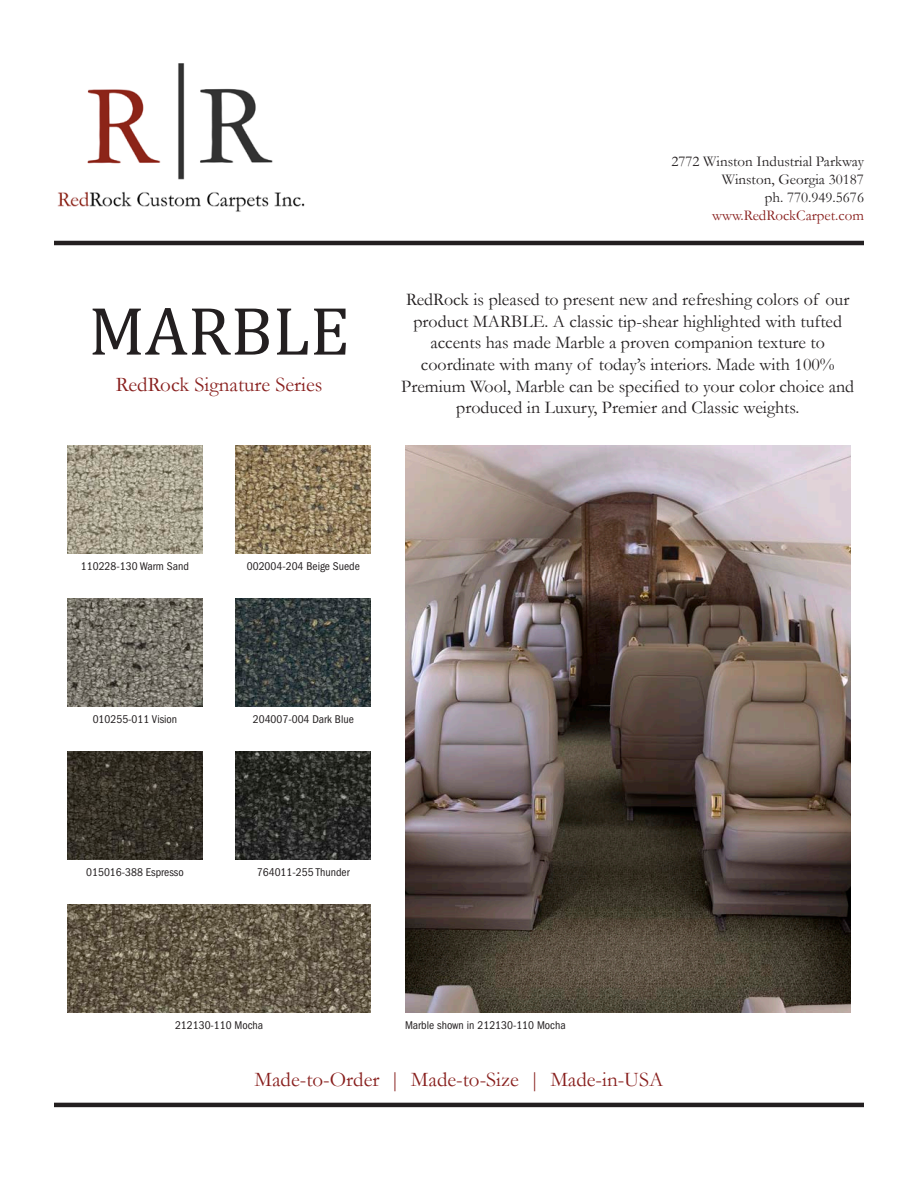
<style>
.page{position:relative;width:918px;height:1188px;background:#fff}
.page>*{position:absolute;margin:0;border:0;box-sizing:border-box;transform-origin:0 0}
.t1{font:69px "Cambria";color:#231f20}
.t2{font:21px "Garamond";color:#881f1d}
.t3{font:18px/21.6px "Garamond";color:#231f20;text-align:center}
.t4{font:15px/18px "Garamond";color:#231f20;text-align:right}
.t5{font:15px "Garamond";color:#881f1d}
.t6{font:condensed 11.55px "ITC Franklin Gothic Std";color:#231f20}
</style>
<div class="page">
<img style="left:57px;top:63px;width:248px;height:149px">
<hr style="left:54px;top:241px;width:810px;height:4px;background:#231f20">
<hr style="left:54px;top:1103px;width:810px;height:4px;background:#231f20">
<img style="left:68px;top:445px;width:134px;height:108px">
<img style="left:236px;top:445px;width:135px;height:108px">
<img style="left:68px;top:598px;width:134px;height:108px">
<img style="left:236px;top:598px;width:135px;height:108px">
<img style="left:68px;top:751px;width:134px;height:108px">
<img style="left:236px;top:751px;width:135px;height:108px">
<img style="left:68px;top:904px;width:303px;height:108px">
<img style="left:405px;top:446px;width:445px;height:566px">
<h1 class="t1" style="left:89px;top:290px;width:262px">MARBLE</h1>
<p class="t2" style="left:116px;top:371px;width:208px">RedRock Signature Series</p>
<p class="t4" style="left:671px;top:152px;width:194px">2772 Winston Industrial Parkway<br>Winston, Georgia 30187<br>ph. 770.949.5676</p>
<p class="t5" style="left:712px;top:206px;width:153px">www.RedRockCarpet.com</p>
<p class="t3" style="left:401px;top:289px;width:455px">RedRock is pleased to present new and refreshing colors of our product MARBLE. A classic tip-shear highlighted with tufted accents has made Marble a proven companion texture to coordinate with many of today’s interiors. Made with 100% Premium Wool, Marble can be specified to your color choice and produced in Luxury, Premier and Classic weights.</p>
<p class="t6" style="left:81px;top:560px;width:110px">110228-130 Warm Sand</p>
<p class="t6" style="left:247px;top:560px;width:114px">002004-204 Beige Suede</p>
<p class="t6" style="left:93px;top:713px;width:86px">010255-011 Vision</p>
<p class="t6" style="left:253px;top:713px;width:103px">204007-004 Dark Blue</p>
<p class="t6" style="left:86px;top:866px;width:99px">015016-388 Espresso</p>
<p class="t6" style="left:257px;top:866px;width:94px">764011-255 Thunder</p>
<p class="t6" style="left:175px;top:1019px;width:90px">212130-110 Mocha</p>
<p class="t6" style="left:405px;top:1019px;width:162px">Marble shown in 212130-110 Mocha</p>
<p class="t2" style="left:255px;top:1067px;width:410px">Made-to-Order | Made-to-Size | Made-in-USA</p>
</div>
